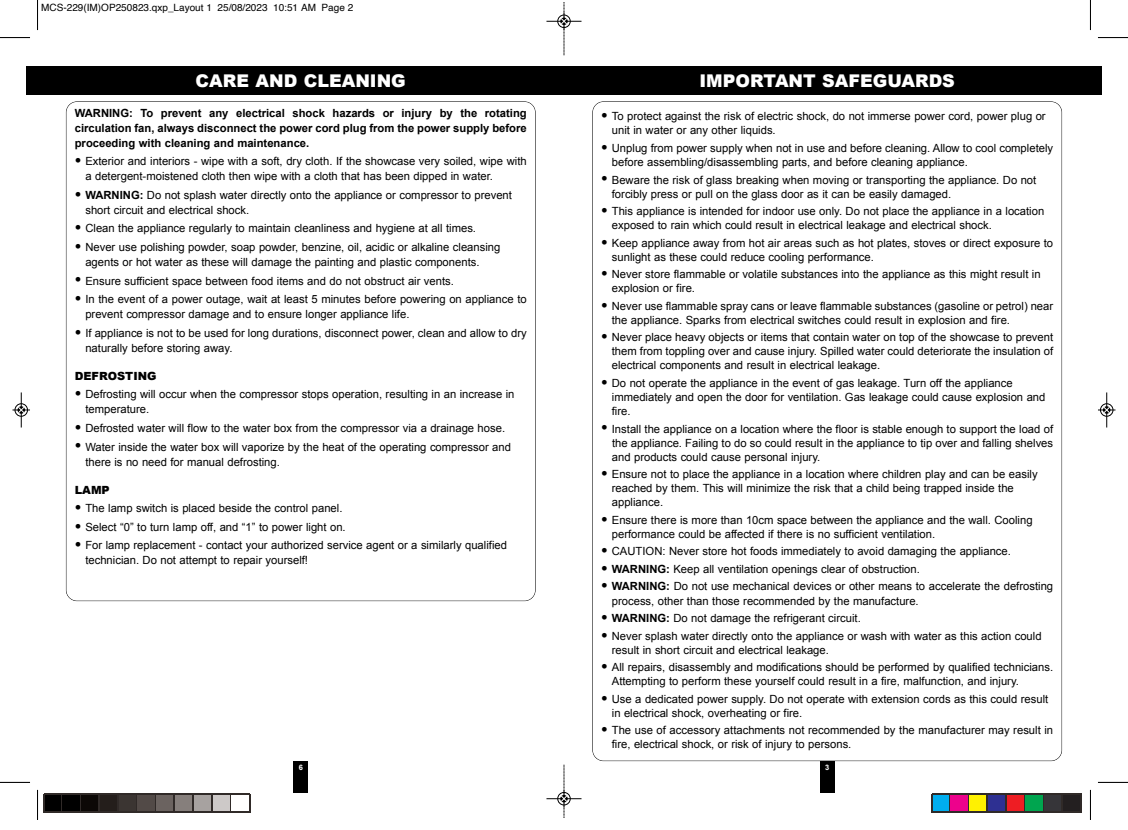
<style>
.page{position:relative;width:1128px;height:830px;background:#fff}
.page>*{position:absolute;margin:0;border:0;box-sizing:border-box;transform-origin:0 0}
.t1{font:900 17.5px "Arial";color:#fff}
.t2{font:11.25px/14px "Arial";color:#000}
.t3{font:700 11.25px/15px "Arial";color:#000;text-align:justify}
.t4{font:900 11.25px "Arial";color:#000}
.t5{font:10px "Helvetica";color:#000}
.t6{font:700 7.5px "Arial";color:#fff}
.s1{font-size:18.75px}
.s2{font-weight:700}
</style>
<div class="page">
<div style="left:820px;top:760px;width:14px;height:32px;background:#000"></div>
<div style="left:564px;top:66px;width:536px;height:28px;background:#000"></div>
<div style="left:294px;top:760px;width:14px;height:32px;background:#000"></div>
<div style="left:27px;top:66px;width:537px;height:28px;background:#000"></div>
<hr style="left:37px;top:0;width:1px;height:30px;background:#000">
<hr style="left:0;top:37px;width:30px;height:1px;background:#000">
<hr style="left:1090px;top:0;width:1px;height:30px;background:#000">
<hr style="left:1097px;top:37px;width:30px;height:1px;background:#000">
<hr style="left:37px;top:789px;width:1px;height:30px;background:#000">
<hr style="left:0;top:781px;width:30px;height:1px;background:#000">
<hr style="left:1090px;top:789px;width:1px;height:30px;background:#000">
<hr style="left:1097px;top:781px;width:30px;height:1px;background:#000">
<hr style="left:546px;top:21px;width:35px;height:1px;background:#000">
<div style="left:557px;top:15px;width:13px;height:13px;border:1px solid #000;border-radius:50%"></div>
<svg style="left:560px;top:2px;width:7px;height:53px"></svg>
<div style="left:557px;top:791px;width:13px;height:14px;border:1px solid #fff;border-radius:50%"></div>
<hr style="left:546px;top:798px;width:35px;height:1px;background:#000">
<div style="left:557px;top:791px;width:13px;height:13px;border:1px solid #000;border-radius:50%"></div>
<svg style="left:560px;top:764px;width:7px;height:53px"></svg>
<hr style="left:21px;top:392px;width:1px;height:35px;background:#000">
<div style="left:15px;top:403px;width:13px;height:13px;border:1px solid #000;border-radius:50%"></div>
<svg style="left:12px;top:406px;width:18px;height:7px"></svg>
<div style="left:1099px;top:403px;width:14px;height:13px;border:1px solid #fff;border-radius:50%"></div>
<hr style="left:1106px;top:392px;width:1px;height:35px;background:#000">
<div style="left:1100px;top:403px;width:13px;height:13px;border:1px solid #000;border-radius:50%"></div>
<svg style="left:1098px;top:406px;width:17px;height:7px"></svg>
<svg style="left:44px;top:793px;width:206px;height:19px;background:#55514f"></svg>
<svg style="left:931px;top:793px;width:150px;height:19px;background:#5f504e"></svg>
<p class="t5" style="left:41px;top:4px;width:313px">MCS-229(IM)OP250823.qxp_Layout 1 25/08/2023 10:51 AM Page 2</p>
<h1 class="t1" style="left:195px;top:68px;width:212px">CARE AND CLEANING</h1>
<p class="t3" style="left:75px;top:105px;width:453px">WARNING: To prevent any electrical shock hazards or injury by the rotating circulation fan, always disconnect the power cord plug from the power supply before proceeding with cleaning and maintenance.</p>
<p class="t2" style="left:85px;top:154px;width:443px;line-height:15px;text-indent:-11px"><span class="s1">•</span> Exterior and interiors - wipe with a soft, dry cloth. If the showcase very soiled, wipe with a detergent-moistened cloth then wipe with a cloth that has been dipped in water.</p>
<p class="t2" style="left:85px;top:187px;width:428px;line-height:15px;text-indent:-11px"><span class="s1">•</span> <span class="s2">WARNING:</span> Do not splash water directly onto the appliance or compressor to prevent short circuit and electrical shock.</p>
<p class="t2" style="left:75px;top:221px;width:403px"><span class="s1">•</span> Clean the appliance regularly to maintain cleanliness and hygiene at all times.</p>
<p class="t2" style="left:85px;top:239px;width:416px;line-height:15px;text-indent:-11px"><span class="s1">•</span> Never use polishing powder, soap powder, benzine, oil, acidic or alkaline cleansing agents or hot water as these will damage the painting and plastic components.</p>
<p class="t2" style="left:75px;top:273px;width:381px"><span class="s1">•</span> Ensure sufficient space between food items and do not obstruct air vents.</p>
<p class="t2" style="left:85px;top:291px;width:443px;line-height:15px;text-indent:-11px"><span class="s1">•</span> In the event of a power outage, wait at least 5 minutes before powering on appliance to prevent compressor damage and to ensure longer appliance life.</p>
<p class="t2" style="left:85px;top:325px;width:443px;line-height:15px;text-indent:-11px"><span class="s1">•</span> If appliance is not to be used for long durations, disconnect power, clean and allow to dry naturally before storing away.</p>
<p class="t4" style="left:75px;top:367px;width:83px">DEFROSTING</p>
<p class="t2" style="left:85px;top:387px;width:430px;line-height:15px;text-indent:-11px"><span class="s1">•</span> Defrosting will occur when the compressor stops operation, resulting in an increase in temperature.</p>
<p class="t2" style="left:75px;top:421px;width:432px"><span class="s1">•</span> Defrosted water will flow to the water box from the compressor via a drainage hose.</p>
<p class="t2" style="left:85px;top:439px;width:427px;line-height:15px;text-indent:-11px"><span class="s1">•</span> Water inside the water box will vaporize by the heat of the operating compressor and there is no need for manual defrosting.</p>
<p class="t4" style="left:75px;top:481px;width:36px">LAMP</p>
<p class="t2" style="left:75px;top:501px;width:269px"><span class="s1">•</span> The lamp switch is placed beside the control panel.</p>
<p class="t2" style="left:75px;top:519px;width:272px"><span class="s1">•</span> Select “0” to turn lamp off, and “1” to power light on.</p>
<p class="t2" style="left:85px;top:537px;width:423px;line-height:15px;text-indent:-11px"><span class="s1">•</span> For lamp replacement - contact your authorized service agent or a similarly qualified technician. Do not attempt to repair yourself!</p>
<p class="t6" style="left:299px;top:763px;width:6px">6</p>
<h1 class="t1" style="left:699px;top:68px;width:257px">IMPORTANT SAFEGUARDS</h1>
<p class="t2" style="left:612px;top:109px;width:435px;text-indent:-11px"><span class="s1">•</span> To protect against the risk of electric shock, do not immerse power cord, power plug or unit in water or any other liquids.</p>
<p class="t2" style="left:612px;top:141px;width:443px;text-indent:-11px"><span class="s1">•</span> Unplug from power supply when not in use and before cleaning. Allow to cool completely before assembling/disassembling parts, and before cleaning appliance.</p>
<p class="t2" style="left:612px;top:172px;width:426px;text-indent:-11px"><span class="s1">•</span> Beware the risk of glass breaking when moving or transporting the appliance. Do not forcibly press or pull on the glass door as it can be easily damaged.</p>
<p class="t2" style="left:612px;top:204px;width:434px;text-indent:-11px"><span class="s1">•</span> This appliance is intended for indoor use only. Do not place the appliance in a location exposed to rain which could result in electrical leakage and electrical shock.</p>
<p class="t2" style="left:612px;top:236px;width:443px;text-indent:-11px"><span class="s1">•</span> Keep appliance away from hot air areas such as hot plates, stoves or direct exposure to sunlight as these could reduce cooling performance.</p>
<p class="t2" style="left:612px;top:267px;width:430px;text-indent:-11px"><span class="s1">•</span> Never store flammable or volatile substances into the appliance as this might result in explosion or fire.</p>
<p class="t2" style="left:612px;top:299px;width:443px;text-indent:-11px"><span class="s1">•</span> Never use flammable spray cans or leave flammable substances (gasoline or petrol) near the appliance. Sparks from electrical switches could result in explosion and fire.</p>
<p class="t2" style="left:612px;top:330px;width:443px;text-align:justify;text-indent:-11px"><span class="s1">•</span> Never place heavy objects or items that contain water on top of the showcase to prevent them from toppling over and cause injury. Spilled water could deteriorate the insulation of electrical components and result in electrical leakage.</p>
<p class="t2" style="left:612px;top:376px;width:435px;text-indent:-11px"><span class="s1">•</span> Do not operate the appliance in the event of gas leakage. Turn off the appliance immediately and open the door for ventilation. Gas leakage could cause explosion and fire.</p>
<p class="t2" style="left:612px;top:421px;width:443px;text-align:justify;text-indent:-11px"><span class="s1">•</span> Install the appliance on a location where the floor is stable enough to support the load of the appliance. Failing to do so could result in the appliance to tip over and falling shelves and products could cause personal injury.</p>
<p class="t2" style="left:612px;top:467px;width:427px;text-indent:-11px"><span class="s1">•</span> Ensure not to place the appliance in a location where children play and can be easily reached by them. This will minimize the risk that a child being trapped inside the appliance.</p>
<p class="t2" style="left:612px;top:512px;width:422px;text-indent:-11px"><span class="s1">•</span> Ensure there is more than 10cm space between the appliance and the wall. Cooling performance could be affected if there is no sufficient ventilation.</p>
<p class="t2" style="left:601px;top:544px;width:411px"><span class="s1">•</span> CAUTION: Never store hot foods immediately to avoid damaging the appliance.</p>
<p class="t2" style="left:601px;top:561px;width:320px"><span class="s1">•</span> <span class="s2">WARNING:</span> Keep all ventilation openings clear of obstruction.</p>
<p class="t2" style="left:612px;top:579px;width:443px;text-indent:-11px"><span class="s1">•</span> <span class="s2">WARNING:</span> Do not use mechanical devices or other means to accelerate the defrosting process, other than those recommended by the manufacture.</p>
<p class="t2" style="left:601px;top:610px;width:261px"><span class="s1">•</span> <span class="s2">WARNING:</span> Do not damage the refrigerant circuit.</p>
<p class="t2" style="left:612px;top:628px;width:431px;text-indent:-11px"><span class="s1">•</span> Never splash water directly onto the appliance or wash with water as this action could result in short circuit and electrical leakage.</p>
<p class="t2" style="left:612px;top:660px;width:443px;text-indent:-11px"><span class="s1">•</span> All repairs, disassembly and modifications should be performed by qualified technicians.<br>Attempting to perform these yourself could result in a fire, malfunction, and injury.</p>
<p class="t2" style="left:612px;top:691px;width:438px;text-indent:-11px"><span class="s1">•</span> Use a dedicated power supply. Do not operate with extension cords as this could result in electrical shock, overheating or fire.</p>
<p class="t2" style="left:612px;top:723px;width:443px;text-indent:-11px"><span class="s1">•</span> The use of accessory attachments not recommended by the manufacturer may result in fire, electrical shock, or risk of injury to persons.</p>
<p class="t6" style="left:825px;top:763px;width:6px">3</p>
</div>
